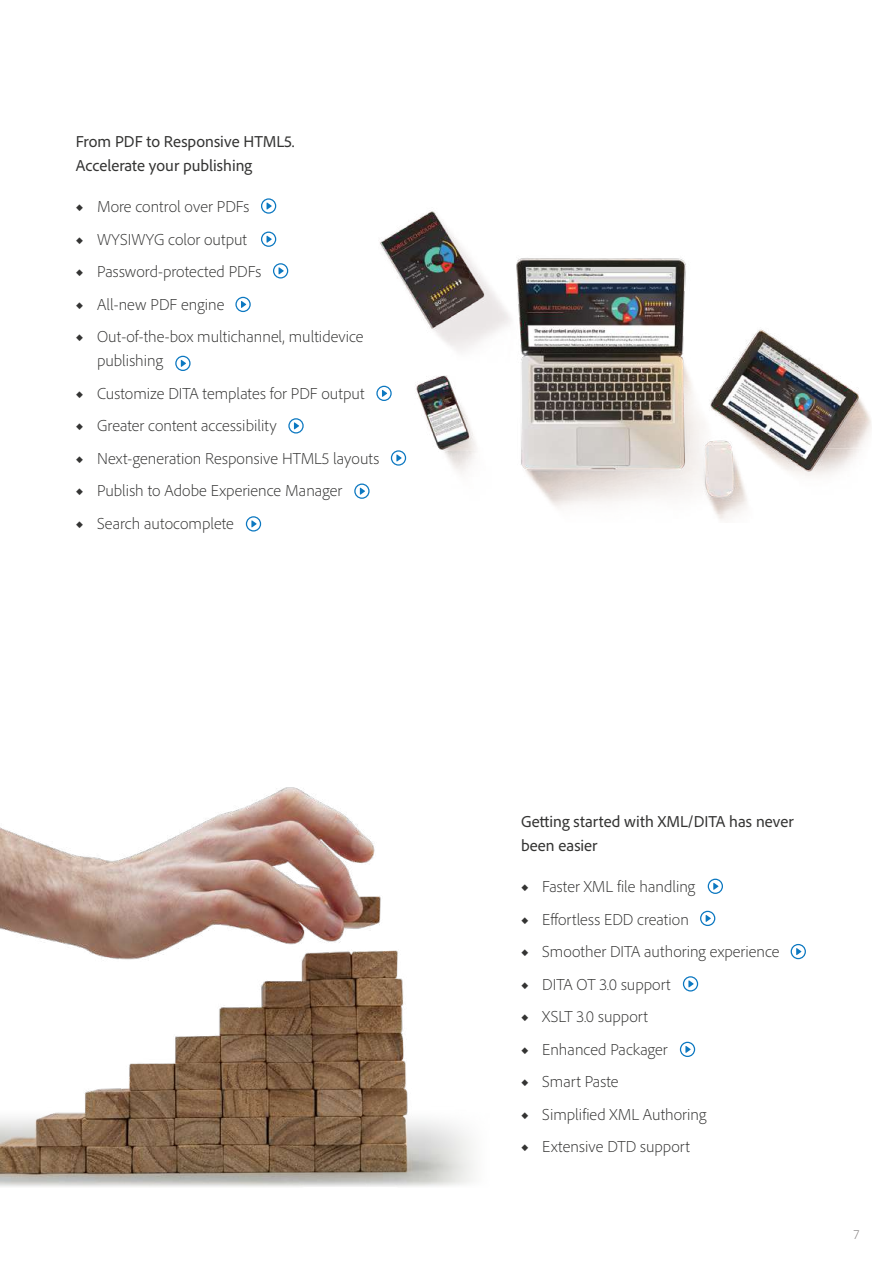
<style>
.page{position:relative;width:893px;height:1263px;background:#fff}
.page>*{position:absolute;margin:0;border:0;box-sizing:border-box;transform-origin:0 0}
.t1{font:300 16.5px/24px "Adobe Clean";color:#343433}
.t2{font:16.5px/24px "Adobe Clean";color:#343433}
.t3{font:300 13.5px "Adobe Clean";color:#7d7979}
</style>
<div class="page">
<img style="left:380px;top:211px;width:491px;height:309px">
<svg style="left:261px;top:198px;width:15px;height:16px"></svg>
<svg style="left:261px;top:232px;width:15px;height:15px"></svg>
<svg style="left:273px;top:263px;width:15px;height:15px"></svg>
<svg style="left:235px;top:297px;width:16px;height:15px"></svg>
<svg style="left:175px;top:356px;width:16px;height:15px"></svg>
<svg style="left:376px;top:386px;width:16px;height:15px"></svg>
<svg style="left:288px;top:418px;width:16px;height:15px"></svg>
<svg style="left:391px;top:450px;width:15px;height:16px"></svg>
<svg style="left:354px;top:483px;width:16px;height:16px"></svg>
<svg style="left:246px;top:516px;width:15px;height:15px"></svg>
<svg style="left:708px;top:879px;width:15px;height:15px"></svg>
<svg style="left:700px;top:911px;width:15px;height:15px"></svg>
<svg style="left:791px;top:944px;width:15px;height:15px"></svg>
<svg style="left:683px;top:976px;width:15px;height:15px"></svg>
<svg style="left:680px;top:1042px;width:15px;height:15px"></svg>
<img style="left:1px;top:788px;width:473px;height:399px">
<p class="t2" style="left:76px;top:129px;width:220px">From PDF to Responsive HTML5.<br>Accelerate your publishing</p>
<p class="t1" style="left:76px;top:194px;width:175px">◆ More control over PDFs</p>
<p class="t1" style="left:76px;top:227px;width:173px">◆ WYSIWYG color output</p>
<p class="t1" style="left:76px;top:259px;width:187px">◆ Password-protected PDFs</p>
<p class="t1" style="left:76px;top:292px;width:150px">◆ All-new PDF engine</p>
<p class="t1" style="left:97px;top:324px;width:268px;text-indent:-21px">◆ Out-of-the-box multichannel, multidevice publishing</p>
<p class="t1" style="left:76px;top:381px;width:290px">◆ Customize DITA templates for PDF output</p>
<p class="t1" style="left:76px;top:413px;width:202px">◆ Greater content accessibility</p>
<p class="t1" style="left:76px;top:446px;width:305px">◆ Next-generation Responsive HTML5 layouts</p>
<p class="t1" style="left:76px;top:478px;width:268px">◆ Publish to Adobe Experience Manager</p>
<p class="t1" style="left:76px;top:511px;width:159px">◆ Search autocomplete</p>
<p class="t2" style="left:521px;top:809px;width:274px">Getting started with XML/DITA has never been easier</p>
<p class="t1" style="left:521px;top:874px;width:176px">◆ Faster XML file handling</p>
<p class="t1" style="left:521px;top:907px;width:169px">◆ Effortless EDD creation</p>
<p class="t1" style="left:521px;top:939px;width:260px">◆ Smoother DITA authoring experience</p>
<p class="t1" style="left:521px;top:972px;width:151px">◆ DITA OT 3.0 support</p>
<p class="t1" style="left:521px;top:1004px;width:128px">◆ XSLT 3.0 support</p>
<p class="t1" style="left:521px;top:1037px;width:148px">◆ Enhanced Packager</p>
<p class="t1" style="left:521px;top:1069px;width:99px">◆ Smart Paste</p>
<p class="t1" style="left:521px;top:1102px;width:187px">◆ Simplified XML Authoring</p>
<p class="t1" style="left:521px;top:1134px;width:170px">◆ Extensive DTD support</p>
<p class="t3" style="left:853px;top:1226px;width:8px">7</p>
</div>
